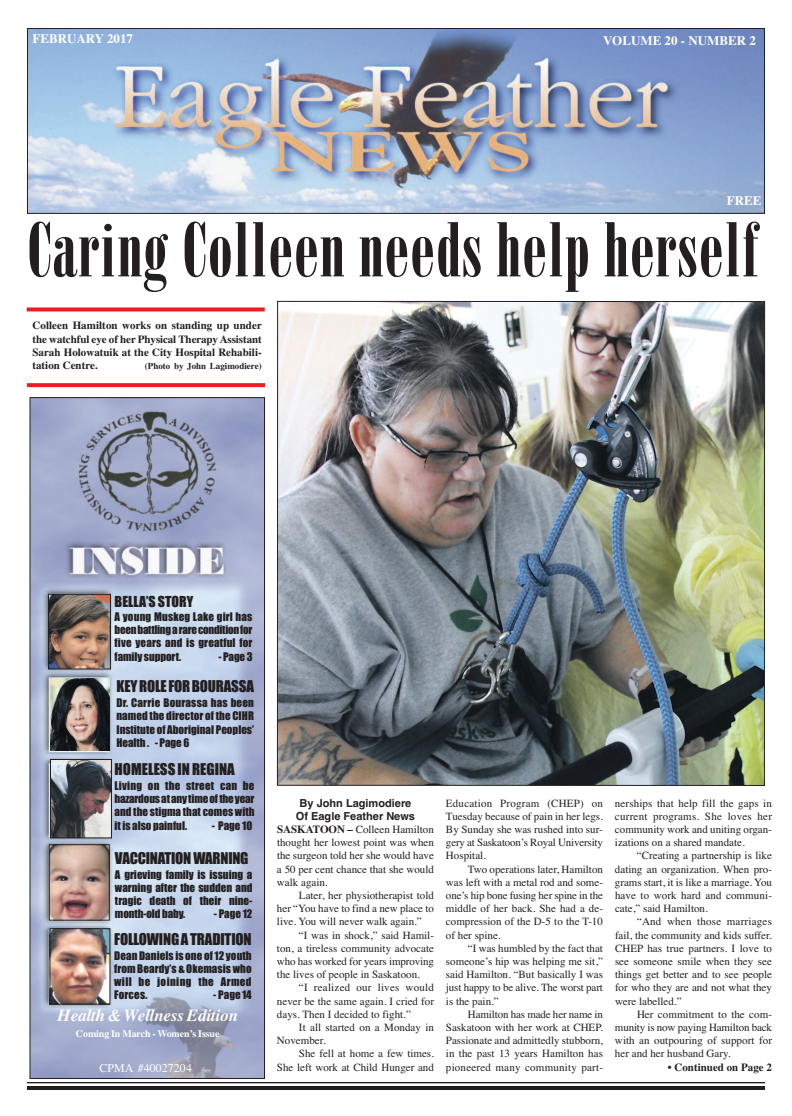
<style>
.page{position:relative;width:792px;height:1116px;background:#fff}
.page>*{position:absolute;margin:0;border:0;box-sizing:border-box;transform-origin:0 0}
.t1{font:75px "Bodoni Std Poster Compressed";letter-spacing:.01em;color:#231f20}
.t2{font:italic 700 17px "Times";letter-spacing:-.01em;color:#fff}
.t3{font:15px "Impact";letter-spacing:-.01em;color:#231f20}
.t4{font:14px "Impact";color:#231f20}
.t5{font:700 13px "Times";color:#fff}
.t6{font:12px "Times";color:#fff}
.t7{font:11px/13.2px "Times";color:#231f20;text-align:justify}
.t8{font:11px/13.2px "Impact";color:#231f20;text-align:justify}
.t9{font:700 11px/13.2px "Times";color:#231f20;text-align:justify}
.t10{font:700 11px/13.2px "Helvetica";color:#231f20;text-align:center}
.t11{font:700 10px "Times";letter-spacing:-.01em;color:#fff}
.t12{font:700 9px "Times";color:#231f20}
.s1{font-weight:700}
</style>
<div class="page">
<img style="left:29px;top:30px;width:734px;height:182px">
<div style="left:27px;top:28px;width:738px;height:186px;border:1px solid #231f20"></div>
<hr style="left:27px;top:1082px;width:738px;height:1px;background:#231f20">
<hr style="left:27px;top:1086px;width:738px;height:4px;background:#231f20">
<img style="left:32px;top:399px;width:231px;height:678px">
<div style="left:30px;top:397px;width:235px;height:682px;border:1px solid #231f20"></div>
<img style="left:52px;top:761px;width:58px;height:75px">
<div style="left:50px;top:759px;width:62px;height:79px;border:1px solid #231f20"></div>
<img style="left:51px;top:930px;width:57px;height:73px">
<div style="left:49px;top:928px;width:61px;height:77px;border:1px solid #231f20"></div>
<img style="left:51px;top:846px;width:57px;height:73px">
<div style="left:49px;top:844px;width:61px;height:77px;border:1px solid #231f20"></div>
<img style="left:50px;top:596px;width:59px;height:72px">
<div style="left:48px;top:594px;width:63px;height:76px;border:1px solid #231f20"></div>
<svg style="left:27px;top:307px;width:238px;height:4px"></svg>
<svg style="left:27px;top:383px;width:238px;height:4px"></svg>
<img style="left:279px;top:303px;width:484px;height:481px">
<img style="left:50px;top:679px;width:60px;height:72px">
<p class="t5" style="left:32px;top:31px;width:102px">FEBRUARY 2017</p>
<p class="t5" style="left:603px;top:33px;width:154px">VOLUME 20 - NUMBER 2</p>
<p class="t5" style="left:727px;top:193px;width:36px">FREE</p>
<h1 class="t1" style="left:27px;top:222px;width:733px">Caring Colleen needs help herself</h1>
<p class="t9" style="left:32px;top:319px;width:231px">Colleen Hamilton works on standing up under the watchful eye of her Physical Therapy Assistant Sarah Holowatuik at the City Hospital Rehabili&shy;tation Centre.</p>
<p class="t12" style="left:145px;top:361px;width:118px">(Photo by John Lagimodiere)</p>
<p class="t4" style="left:115px;top:594px;width:80px">BELLA’S STORY</p>
<p class="t8" style="left:115px;top:611px;width:139px">A young Muskeg Lake girl has beenbattlingarareconditionfor five years and is greatful for family support.</p>
<p class="t8" style="left:218px;top:650px;width:36px">- Page3</p>
<h3 class="t3" style="left:116px;top:678px;width:139px">KEYROLE FORBOURASSA</h3>
<p class="t8" style="left:116px;top:697px;width:139px">Dr. Carrie Bourassa has been named the director of the CIHR Institute of Aboriginal Peoples’ Health. - Page 6</p>
<h3 class="t3" style="left:114px;top:761px;width:122px">HOMELESS IN REGINA</h3>
<p class="t8" style="left:114px;top:780px;width:142px">Living on the street can be hazardousatanytimeoftheyear and the stigma that comes with itis also painful.</p>
<p class="t8" style="left:212px;top:819px;width:42px">- Page 10</p>
<h3 class="t3" style="left:115px;top:850px;width:135px">VACCINATION WARNING</h3>
<p class="t8" style="left:115px;top:868px;width:139px">A grieving family is issuing a warning after the sudden and tragic death of their nine&shy;month-old baby.</p>
<p class="t8" style="left:214px;top:908px;width:40px">- Page 12</p>
<h3 class="t3" style="left:114px;top:931px;width:139px">FOLLOWINGATRADITION</h3>
<p class="t8" style="left:114px;top:949px;width:139px">Dean Daniels is one of12 youth fromBeardy’s &amp; Okemasiswho will be joining the Armed Forces.</p>
<p class="t8" style="left:213px;top:989px;width:40px">- Page14</p>
<h2 class="t2" style="left:58px;top:1006px;width:182px">Health &amp; Wellness Edition</h2>
<p class="t11" style="left:76px;top:1027px;width:145px">Coming In March - Women’s Issue</p>
<p class="t6" style="left:100px;top:1061px;width:94px">CPMA #40027204</p>
<p class="t10" style="left:296px;top:796px;width:121px">By John Lagimodiere<br>Of Eagle Feather News</p>
<p class="t7" style="left:277px;top:823px;width:159px"><span class="s1">SASKATOON –</span> Colleen Hamilton thought her lowest point was when the surgeon told her she would have a 50 per cent chance that she would walk again.</p>
<p class="t7" style="left:277px;top:889px;width:158px;text-indent:22px">Later, her physiotherapist told her “You have to find a new place to live. You will never walk again.”</p>
<p class="t7" style="left:277px;top:928px;width:159px;text-indent:22px">“I was in shock,” said Hamil&shy;ton, a tireless community advocate who has worked for years improving the lives of people in Saskatoon.</p>
<p class="t7" style="left:277px;top:981px;width:158px;text-indent:22px">“I realized our lives would never be the same again. I cried for days. Then I decided to fight.”</p>
<p class="t7" style="left:277px;top:1021px;width:159px;text-indent:22px">It all started on a Monday in<br>November.</p>
<p class="t7" style="left:277px;top:1047px;width:158px;text-align:right">She fell at home a few times.<br>She left work at Child Hunger and</p>
<p class="t7" style="left:446px;top:796px;width:159px">Education Program (CHEP) on Tuesday because of pain in her legs.<br>By Sunday she was rushed into sur&shy;gery at Saskatoon’s Royal University Hospital.</p>
<p class="t7" style="left:446px;top:862px;width:159px;text-indent:22px">Two operations later, Hamilton was left with a metal rod and some&shy;one’s hip bone fusing her spine in the middle of her back. She had a de&shy;compression of the D-5 to the T-10 of her spine.</p>
<p class="t7" style="left:446px;top:941px;width:159px;text-indent:22px">“I was humbled by the fact that someone’s hip was helping me sit,” said Hamilton. “But basically I was just happy to be alive. The worst part is the pain.”</p>
<p class="t7" style="left:446px;top:1007px;width:159px;text-indent:22px">Hamilton has made her name in Saskatoon with her work at CHEP.<br>Passionate and admittedly stubborn, in the past 13 years Hamilton has pioneered many community part-</p>
<p class="t7" style="left:615px;top:796px;width:159px">nerships that help fill the gaps in current programs. She loves her community work and uniting organ&shy;izations on a shared mandate.</p>
<p class="t7" style="left:615px;top:849px;width:159px;text-indent:22px">“Creating a partnership is like dating an organization. When pro&shy;grams start, it is like a marriage. You have to work hard and communi&shy;cate,” said Hamilton.</p>
<p class="t7" style="left:615px;top:915px;width:159px;text-indent:22px">“And when those marriages fail, the community and kids suffer.<br>CHEP has true partners. I love to see someone smile when they see things get better and to see people for who they are and not what they were labelled.”</p>
<p class="t7" style="left:615px;top:1007px;width:159px;text-indent:22px">Her commitment to the com&shy;munity is now paying Hamilton back with an outpouring of support for her and her husband Gary.</p>
<p class="t9" style="left:668px;top:1060px;width:106px">• Continued on Page 2</p>
</div>
